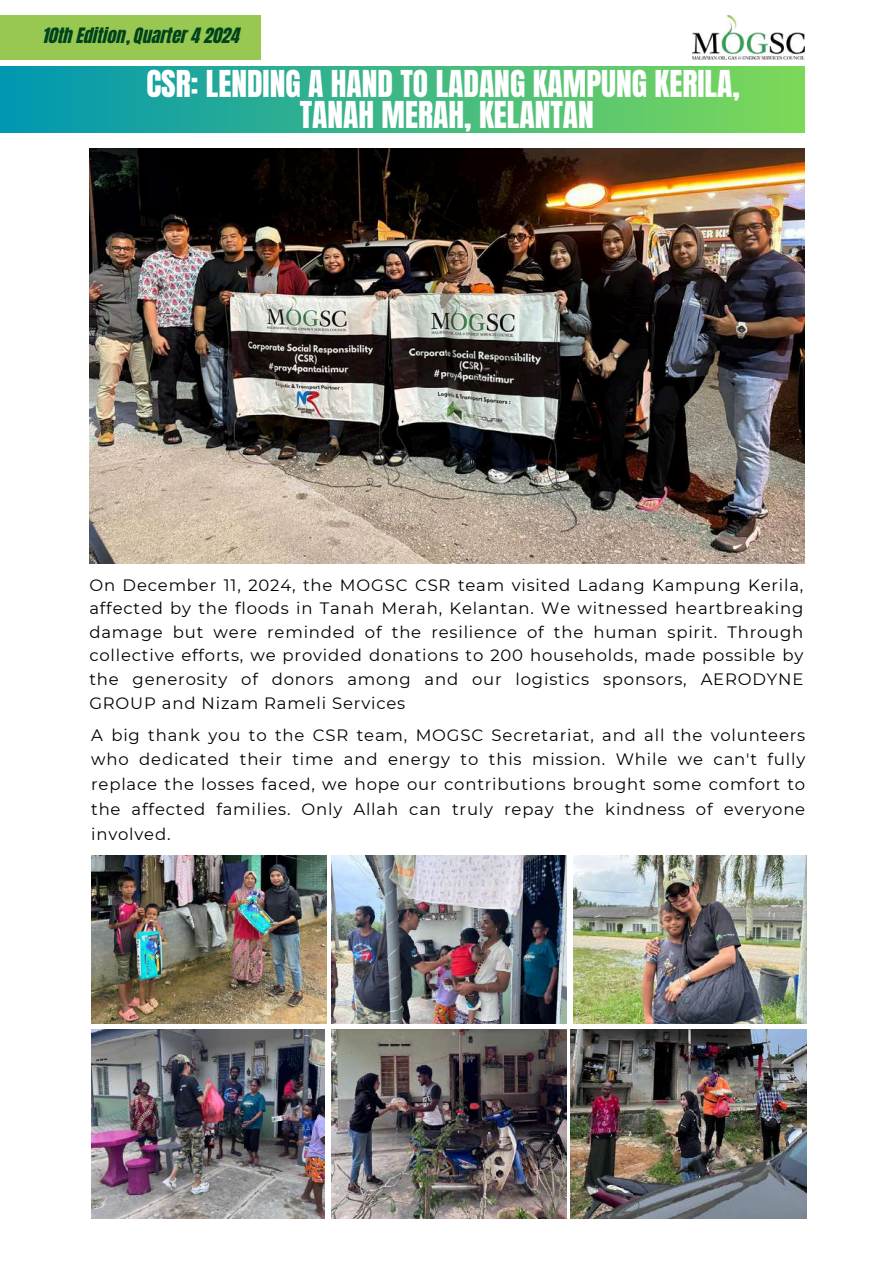
<style>
.page{position:relative;width:894px;height:1264px;background:#fff}
.page>*{position:absolute;margin:0;border:0;box-sizing:border-box;transform-origin:0 0}
.t1{font:31.5px/31.5px "Anton";color:#fff;text-align:center}
.t2{font:18px "CA Generated";color:#00431d}
.t3{font:16.5px/23.7px "Montserrat";letter-spacing:.05em;color:#000;text-align:justify}
</style>
<div class="page">
<div style="left:0;top:15px;width:261px;height:45px;background:#98c851"></div>
<img style="left:692px;top:15px;width:112px;height:44px">
<div style="left:0;top:66px;width:804px;height:66px;background:linear-gradient(to right,#0097b2,#7dd858)"></div>
<img style="left:89px;top:148px;width:715px;height:415px">
<img style="left:331px;top:856px;width:235px;height:167px">
<img style="left:570px;top:1029px;width:236px;height:189px">
<img style="left:91px;top:1029px;width:233px;height:189px">
<img style="left:331px;top:1029px;width:235px;height:189px">
<img style="left:91px;top:856px;width:235px;height:167px">
<img style="left:573px;top:856px;width:232px;height:167px">
<p class="t2" style="left:43px;top:22px;width:198px">10th Edition, Quarter 4 2024</p>
<h1 class="t1" style="left:146px;top:68px;width:594px">CSR: LENDING A HAND TO LADANG KAMPUNG KERILA,<br>TANAH MERAH, KELANTAN</h1>
<p class="t3" style="left:89px;top:572px;width:715px">On December 11, 2024, the MOGSC CSR team visited Ladang Kampung Kerila, affected by the floods in Tanah Merah, Kelantan. We witnessed heartbreaking damage but were reminded of the resilience of the human spirit. Through collective efforts, we provided donations to 200 households, made possible by the generosity of donors among and our logistics sponsors, AERODYNE GROUP and Nizam Rameli Services</p>
<p class="t3" style="left:91px;top:722px;width:715px;line-height:24.8px">A big thank you to the CSR team, MOGSC Secretariat, and all the volunteers who dedicated their time and energy to this mission. While we can't fully replace the losses faced, we hope our contributions brought some comfort to the affected families. Only Allah can truly repay the kindness of everyone involved.</p>
</div>
